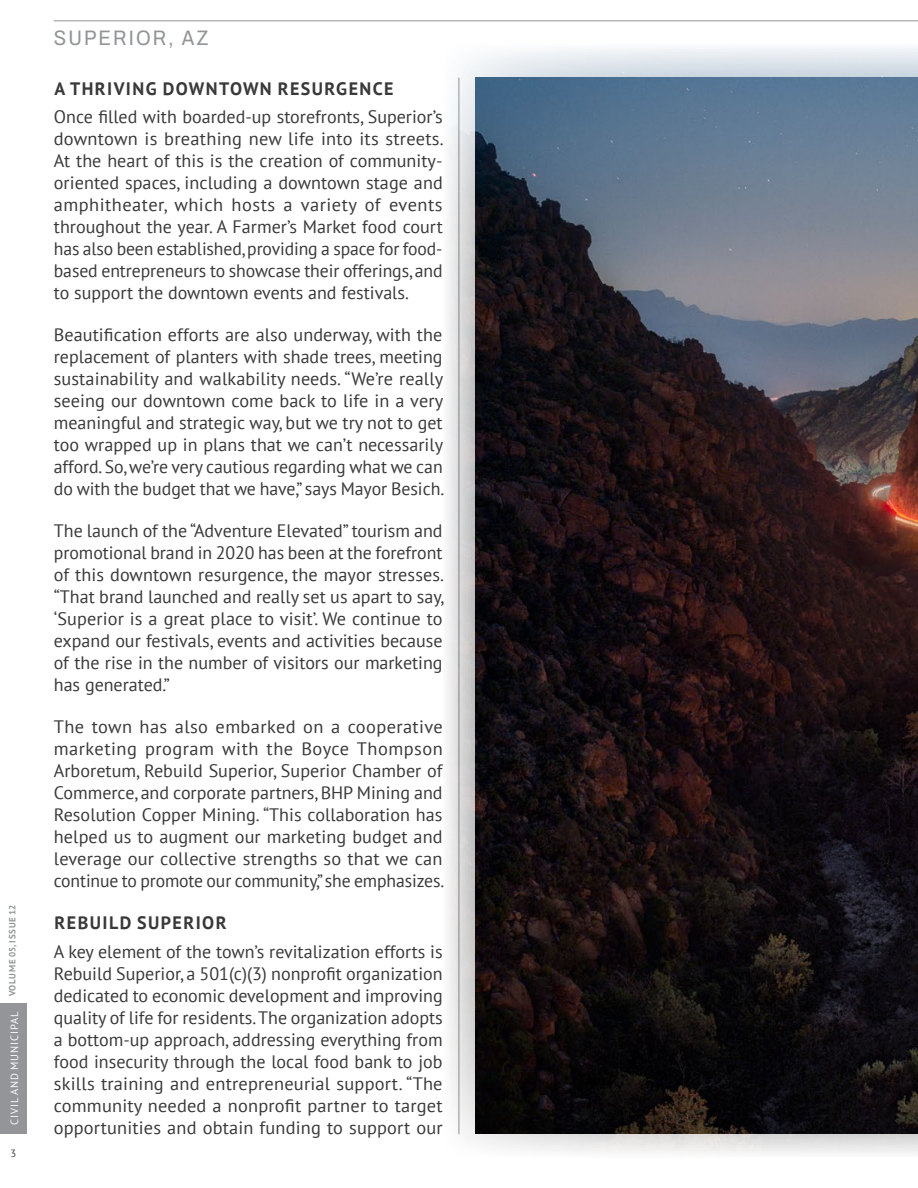
<style>
.page{position:relative;width:918px;height:1188px;background:#fff}
.page>*{position:absolute;margin:0;border:0;box-sizing:border-box;transform-origin:0 0}
.t1{font:semi-condensed 21px "Archivo";letter-spacing:.1em;color:#939598}
.t2{font:18px/22px "PT Sans";color:#393939;text-align:justify}
.t3{font:700 18px "PT Sans";letter-spacing:.08em;color:#393939}
.t4{font:10.5px "PT Sans";letter-spacing:.08em;color:#fff}
.t5{font:10.5px "PT Sans";color:#393939}
.t6{font:700 9px "PT Sans";letter-spacing:.08em;color:#939598}
</style>
<div class="page">
<img style="left:447px;top:47px;width:471px;height:1107px">
<img style="left:475px;top:78px;width:443px;height:1056px">
<div style="left:0;top:1003px;width:26px;height:131px;background:#939598"></div>
<hr style="left:54px;top:21px;width:864px;height:1px;background:#939598">
<p class="t6" style="left:6px;top:996px;width:93px;rotate:-90deg">VOLUME 05, ISSUE 12</p>
<p class="t4" style="left:8px;top:1125px;width:114px;rotate:-90deg">CIVIL AND MUNICIPAL</p>
<p class="t5" style="left:10px;top:1146px;width:7px">3</p>
<p class="t1" style="left:54px;top:23px;width:156px">SUPERIOR, AZ</p>
<p class="t3" style="left:55px;top:76px;width:341px">A THRIVING DOWNTOWN RESURGENCE</p>
<p class="t2" style="left:54px;top:105px;width:391px">Once filled with boarded-up storefronts, Superior’s downtown is breathing new life into its streets.<br>At the heart of this is the creation of community&shy;oriented spaces, including a downtown stage and amphitheater, which hosts a variety of events throughout the year. A Farmer’s Market food court has also been established, providing a space for food&shy;based entrepreneurs to showcase their offerings, and to support the downtown events and festivals.</p>
<p class="t2" style="left:54px;top:324px;width:392px">Beautification efforts are also underway, with the replacement of planters with shade trees, meeting sustainability and walkability needs. “We’re really seeing our downtown come back to life in a very meaningful and strategic way, but we try not to get too wrapped up in plans that we can’t necessarily afford. So, we’re very cautious regarding what we can do with the budget that we have,” says Mayor Besich.</p>
<p class="t2" style="left:54px;top:520px;width:392px">The launch of the “Adventure Elevated” tourism and promotional brand in 2020 has been at the forefront of this downtown resurgence, the mayor stresses. “That brand launched and really set us apart to say, ‘Superior is a great place to visit’. We continue to expand our festivals, events and activities because of the rise in the number of visitors our marketing has generated.”</p>
<p class="t2" style="left:54px;top:716px;width:392px">The town has also embarked on a cooperative marketing program with the Boyce Thompson Arboretum, Rebuild Superior, Superior Chamber of Commerce, and corporate partners, BHP Mining and Resolution Copper Mining. “This collaboration has helped us to augment our marketing budget and leverage our collective strengths so that we can continue to promote our community,” she emphasizes.</p>
<p class="t3" style="left:55px;top:911px;width:174px">REBUILD SUPERIOR</p>
<p class="t2" style="left:54px;top:940px;width:390px">A key element of the town’s revitalization efforts is Rebuild Superior, a 501(c)(3) nonprofit organization dedicated to economic development and improving quality of life for residents. The organization adopts a bottom-up approach, addressing everything from food insecurity through the local food bank to job skills training and entrepreneurial support. “The community needed a nonprofit partner to target opportunities and obtain funding to support our</p>
</div>
